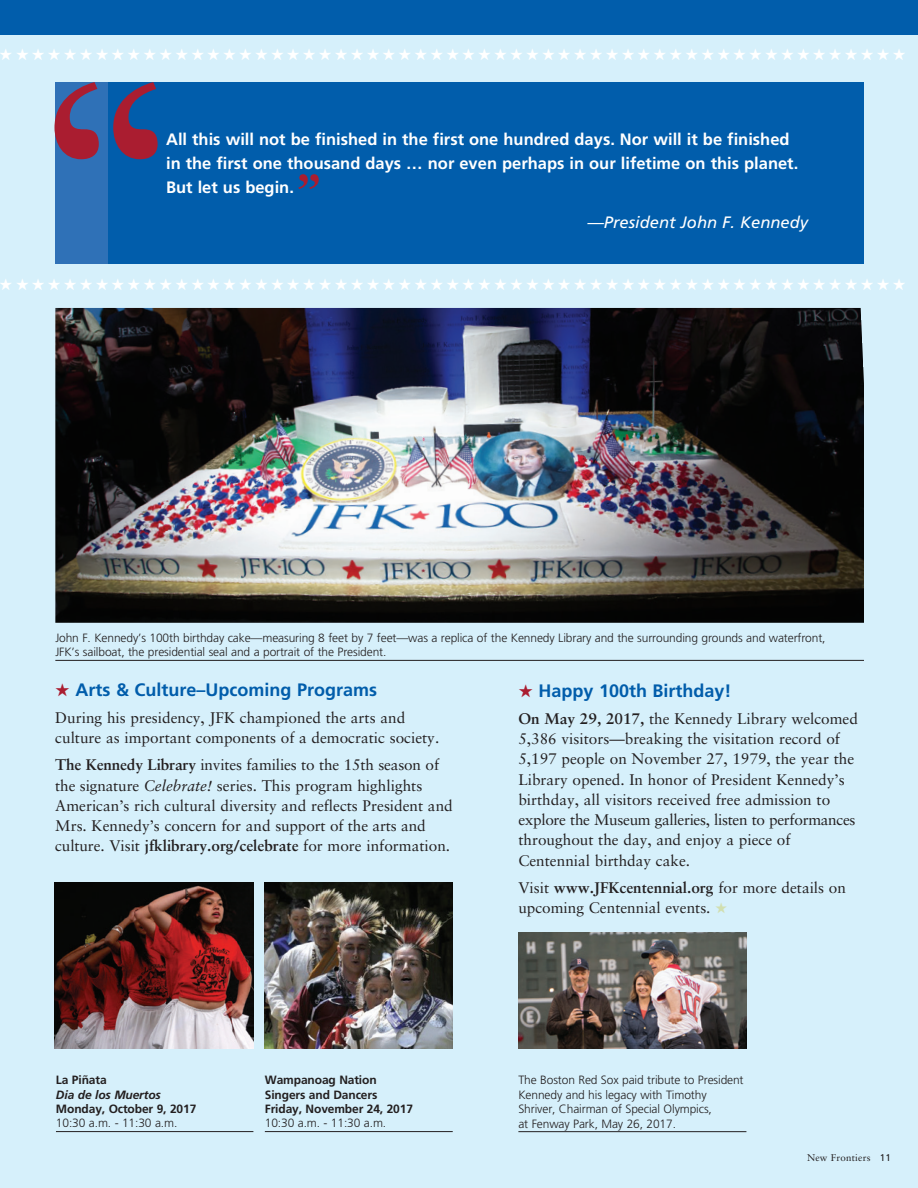
<style>
.page{position:relative;width:918px;height:1188px;background:#fff}
.page>*{position:absolute;margin:0;border:0;box-sizing:border-box;transform-origin:0 0}
.t1{font:288.15px "Sabon";color:#aa1d30}
.t2{font:700 52.5px "Sabon";color:#aa1d30}
.t3{font:700 18px "Frutiger";color:#015dab}
.t4{font:700 16.5px/24px "Frutiger";color:#fff}
.t5{font:16.5px "Zapf Dingbats ITC";color:#fff}
.t6{font:italic 16.5px "Frutiger";color:#fff}
.t7{font:15.3px/20.2px "Sabon";color:#231f20}
.t8{font:300 12px/14.4px "Frutiger";letter-spacing:-.01em;color:#231f20}
.t9{font:700 12px/14.4px "Frutiger";letter-spacing:-.01em;color:#231f20}
.t10{font:italic 700 12px "Frutiger";letter-spacing:-.01em;color:#231f20}
.t11{font:9.75px "Sabon";letter-spacing:.02em;color:#231f20}
.s1{color:#aa1d30}
.s2{font-weight:700}
.s3{color:#d1dfb0}
.s4{font-style:italic}
.s5{font-family:"Frutiger"}
</style>
<div class="page">
<div style="left:0;top:35px;width:918px;height:1153px;background:#d6f0fb"></div>
<div style="left:0;top:0;width:918px;height:35px;background:#015dab"></div>
<div style="left:92px;top:82px;width:772px;height:182px;background:#015dab"></div>
<div style="left:55px;top:82px;width:53px;height:182px;background:#2f71b7"></div>
<hr style="left:265px;top:1131px;width:188px;height:1px;background:#231f20">
<hr style="left:56px;top:1131px;width:197px;height:1px;background:#231f20">
<hr style="left:55px;top:660px;width:809px;height:1px;background:#231f20">
<img style="left:55px;top:308px;width:809px;height:315px">
<img style="left:265px;top:883px;width:188px;height:165px">
<img style="left:518px;top:933px;width:228px;height:115px">
<img style="left:54px;top:883px;width:199px;height:165px">
<hr style="left:518px;top:1131px;width:228px;height:1px;background:#231f20">
<p class="t5" style="left:0;top:47px;width:908px">★★★★★★★★★★★★★★★★★★★★★★★★★★★★★★★★★★★★★★★★★★★★★★★★★★★★★★★★★</p>
<h1 class="t1" style="left:26px;top:11px;width:162px">“</h1>
<p class="t4" style="left:166px;top:127px;width:634px">All this will not be finished in the first one hundred days. Nor will it be finished in the first one thousand days … nor even perhaps in our lifetime on this planet.<br>But let us begin.</p>
<h2 class="t2" style="left:294px;top:160px;width:31px">”</h2>
<p class="t6" style="left:587px;top:212px;width:222px">—President John F. Kennedy</p>
<p class="t5" style="left:0;top:277px;width:908px">★★★★★★★★★★★★★★★★★★★★★★★★★★★★★★★★★★★★★★★★★★★★★★★★★★★★★★★★★</p>
<p class="t8" style="left:55px;top:630px;width:772px">John F. Kennedy’s 100th birthday cake—measuring 8 feet by 7 feet—was a replica of the Kennedy Library and the surrounding grounds and waterfront,<br>JFK’s sailboat, the presidential seal and a portrait of the President.</p>
<p class="t3" style="left:518px;top:680px;width:215px"><span class="s1">★</span> Happy 100th Birthday!</p>
<p class="t7" style="left:518px;top:708px;width:341px"><span class="s2">On May 29, 2017,</span> the Kennedy Library welcomed 5,386 visitors—breaking the visitation record of 5,197 people on November 27, 1979, the year the Library opened. In honor of President Kennedy’s birthday, all visitors received free admission to explore the Museum galleries, listen to performances throughout the day, and enjoy a piece of Centennial birthday cake.</p>
<p class="t7" style="left:518px;top:877px;width:329px">Visit <span class="s2">www.JFKcentennial.org</span> for more details on upcoming Centennial events. <span class="s3">★</span></p>
<p class="t3" style="left:55px;top:679px;width:323px"><span class="s1">★</span> Arts &amp; Culture–Upcoming Programs</p>
<p class="t7" style="left:55px;top:708px;width:385px">During his presidency, JFK championed the arts and culture as important components of a democratic society.</p>
<p class="t7" style="left:55px;top:755px;width:399px"><span class="s2">The Kennedy Library</span> invites families to the 15th season of the signature <span class="s4">Celebrate!</span> series. This program highlights American’s rich cultural diversity and reflects President and Mrs. Kennedy’s concern for and support of the arts and culture. Visit <span class="s2">jfklibrary.org/celebrate</span> for more information.</p>
<p class="t9" style="left:56px;top:1073px;width:52px">La Piñata</p>
<p class="t10" style="left:56px;top:1087px;width:106px">Dia de los Muertos</p>
<p class="t9" style="left:56px;top:1102px;width:142px">Monday, October 9, 2017</p>
<p class="t8" style="left:56px;top:1116px;width:123px">10:30 a.m. - 11:30 a.m.</p>
<p class="t9" style="left:265px;top:1073px;width:150px">Wampanoag Nation<br>Singers and Dancers<br>Friday, November 24, 2017</p>
<p class="t8" style="left:265px;top:1116px;width:123px">10:30 a.m. - 11:30 a.m.</p>
<p class="t8" style="left:518px;top:1073px;width:227px">The Boston Red Sox paid tribute to President Kennedy and his legacy with Timothy Shriver, Chairman of Special Olympics,<br>at Fenway Park, May 26, 2017.</p>
<p class="t11" style="left:807px;top:1152px;width:85px">New Frontiers <span class="s5">11</span></p>
</div>
